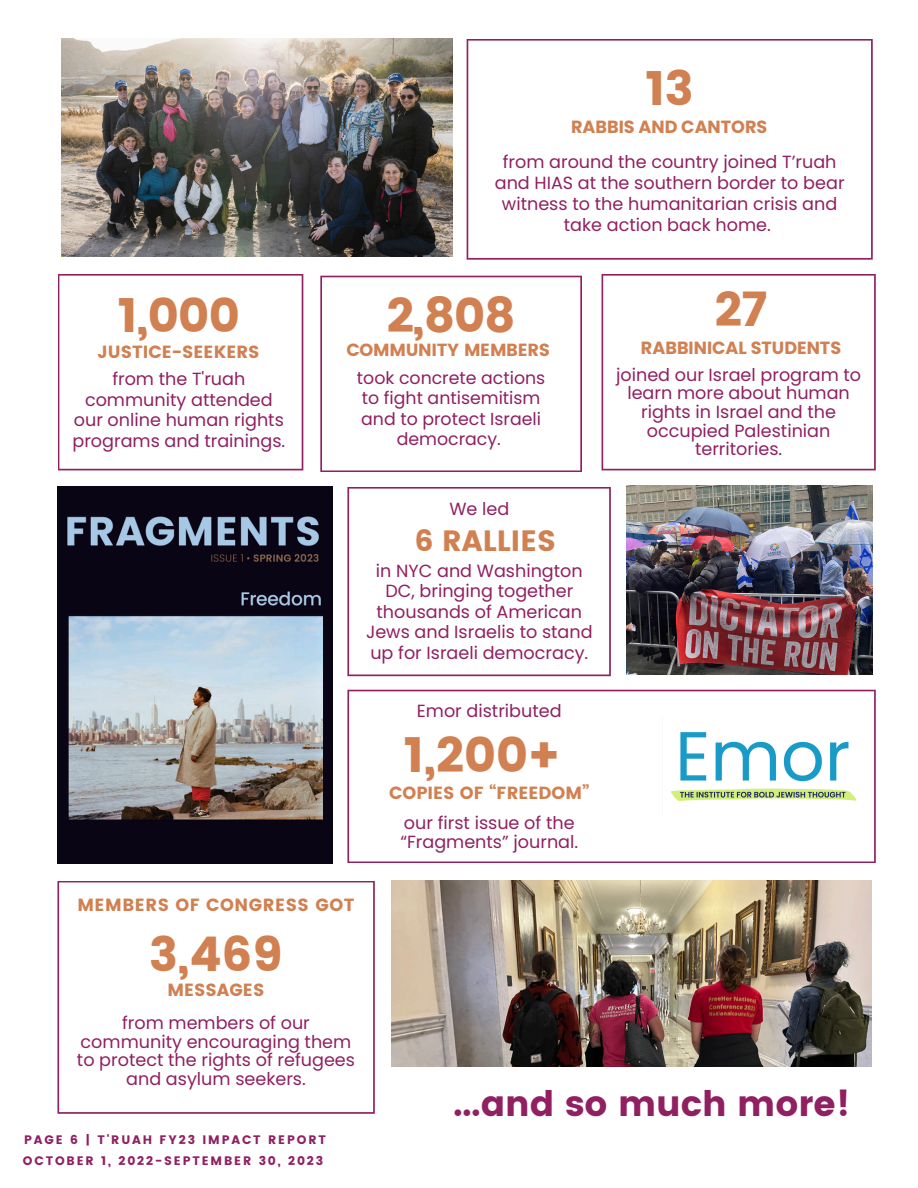
<style>
.page{position:relative;width:918px;height:1188px;background:#fff}
.page>*{position:absolute;margin:0;border:0;box-sizing:border-box;transform-origin:0 0}
.t1{font:49.05px "Poppins";color:#d18051}
.t2{font:47.85px "Poppins";letter-spacing:-.015em;color:#d18051}
.t3{font:35.25px "Poppins";color:#902061}
.t4{font:29.4px "Poppins";color:#d18051}
.t5{font:17.55px/18.8px "Poppins";color:#902061;text-align:center}
.t6{font:17.55px "Poppins";color:#d18051}
.t7{font:700 17.55px "Poppins";color:#d18051}
.t8{font:17.55px "Poppins";letter-spacing:.03em;color:#d18051}
.t9{font:17.4px/20.2px "Poppins";color:#902061;text-align:center}
.t10{font:12.3px "Poppins";letter-spacing:.15em;color:#902061}
</style>
<div class="page">
<svg style="left:58px;top:274px;width:245px;height:196px"></svg>
<svg style="left:347px;top:487px;width:264px;height:189px"></svg>
<svg style="left:347px;top:690px;width:529px;height:173px"></svg>
<svg style="left:320px;top:276px;width:262px;height:196px"></svg>
<svg style="left:57px;top:881px;width:318px;height:233px"></svg>
<img style="left:637px;top:717px;width:239px;height:100px">
<svg style="left:467px;top:39px;width:406px;height:221px"></svg>
<svg style="left:602px;top:274px;width:274px;height:196px"></svg>
<img style="left:61px;top:39px;width:392px;height:217px">
<img style="left:627px;top:486px;width:246px;height:189px">
<img style="left:58px;top:487px;width:274px;height:376px">
<img style="left:392px;top:881px;width:480px;height:185px">
<h2 class="t2" style="left:646px;top:61px;width:50px">13</h2>
<p class="t7" style="left:571px;top:114px;width:198px">RABBIS AND CANTORS</p>
<h2 class="t2" style="left:118px;top:287px;width:123px">1,000</h2>
<p class="t6" style="left:97px;top:342px;width:164px">JUSTICE-SEEKERS</p>
<h5 class="t5" style="left:495px;top:152px;width:351px;line-height:20.9px">from around the country joined T’ruah and HIAS at the southern border to bear witness to the humanitarian crisis and take action back home.</h5>
<h4 class="t2" style="left:387px;top:287px;width:130px">2,808</h4>
<h4 class="t6" style="left:347px;top:340px;width:205px">COMMUNITY MEMBERS</h4>
<h2 class="t2" style="left:715px;top:282px;width:55px">27</h2>
<p class="t7" style="left:641px;top:335px;width:202px">RABBINICAL STUDENTS</p>
<h4 class="t5" style="left:73px;top:368px;width:214px;line-height:20.9px">from the T'ruah community attended our online human rights programs and trainings.</h4>
<p class="t9" style="left:357px;top:368px;width:190px">took concrete actions to fight antisemitism and to protect Israeli democracy.</p>
<p class="t5" style="left:449px;top:500px;width:61px">We led</p>
<h3 class="t4" style="left:415px;top:524px;width:143px">6 RALLIES</h3>
<p class="t5" style="left:366px;top:560px;width:228px;line-height:20.5px">in NYC and Washington<br>DC, bringing together thousands of American<br>Jews and Israelis to stand up for Israeli democracy.</p>
<h4 class="t5" style="left:417px;top:702px;width:146px">Emor distributed</h4>
<p class="t1" style="left:404px;top:726px;width:158px">1,200+</p>
<p class="t6" style="left:389px;top:783px;width:202px">COPIES OF “FREEDOM”</p>
<h4 class="t8" style="left:77px;top:895px;width:278px">MEMBERS OF CONGRESS GOT</h4>
<p class="t2" style="left:149px;top:926px;width:135px">3,469</p>
<p class="t6" style="left:168px;top:980px;width:98px">MESSAGES</p>
<h4 class="t5" style="left:400px;top:814px;width:179px;text-align:left">our first issue of the “Fragments” journal.</h4>
<p class="t5" style="left:616px;top:365px;width:247px">joined our Israel program to learn more about human rights in Israel and the occupied Palestinian territories.</p>
<h3 class="t5" style="left:122px;top:1014px;width:189px">from members of our</h3>
<h3 class="t5" style="left:77px;top:1032px;width:280px">community encouraging them to protect the rights of refugees and asylum seekers.</h3>
<p class="t10" style="left:24px;top:1133px;width:303px">PAGE 6 | T'RUAH FY23 IMPACT REPORT</p>
<h5 class="t10" style="left:23px;top:1153px;width:302px">OCTOBER 1, 2022-SEPTEMBER 30, 2023</h5>
<p class="t3" style="left:454px;top:1083px;width:399px">...and so much more!</p>
</div>
